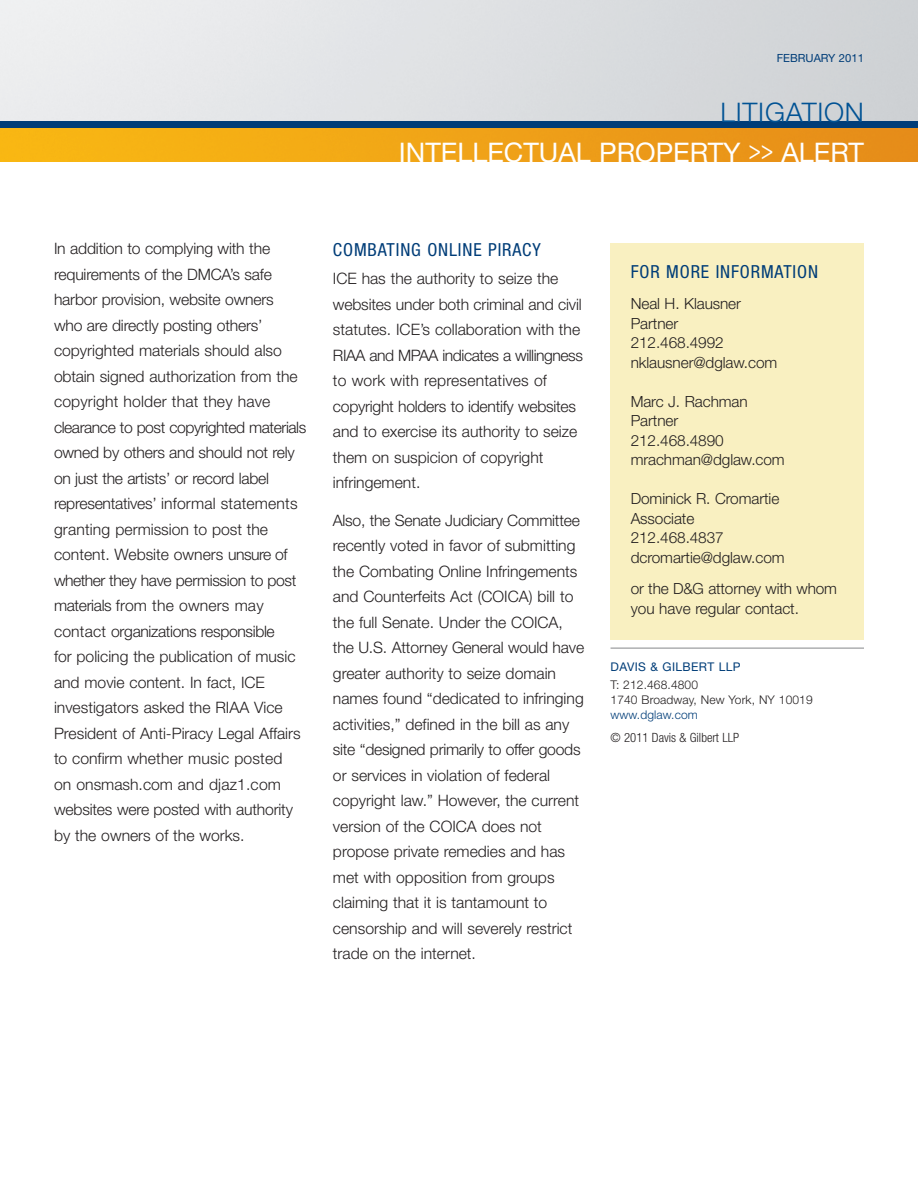
<style>
.page{position:relative;width:918px;height:1188px;background:#fff}
.page>*{position:absolute;margin:0;border:0;box-sizing:border-box;transform-origin:0 0}
.t1{font:27px "Helvetica Neue LT Std";color:#fff}
.t2{font:300 27px "Helvetica Neue LT Std";letter-spacing:.03em;color:#005294}
.t3{font:condensed 18px "Helvetica Neue LT Std";letter-spacing:.05em;color:#003d78}
.t4{font:300 15.75px/25.5px "Helvetica Neue LT Std";color:#231f20}
.t5{font:300 15.3px/19.5px "Helvetica Neue LT Std";letter-spacing:-.005em;color:#231f20}
.t6{font:300 condensed 12.75px "Helvetica Neue LT Std";color:#231f20}
.t7{font:300 12px/15px "Helvetica Neue LT Std";letter-spacing:.01em;color:#231f20}
.t8{font:12px "Helvetica Neue LT Std";letter-spacing:.035em;color:#003d78}
.t9{font:300 12px "Helvetica Neue LT Std";letter-spacing:.01em;color:#003d78}
.t10{font:11.25px "Helvetica Neue LT Std";color:#003d78}
</style>
<div class="page">
<img style="left:0;top:0;width:918px;height:122px">
<img style="left:0;top:128px;width:918px;height:34px">
<div style="left:0;top:122px;width:918px;height:6px;background:#003d78"></div>
<div style="left:611px;top:243px;width:253px;height:397px;background:#f9f0c1"></div>
<hr style="left:611px;top:648px;width:253px;height:1px;background:#939598">
<p class="t10" style="left:777px;top:54px;width:89px">FEBRUARY 2011</p>
<h1 class="t2" style="left:721px;top:102px;width:145px">LITIGATION</h1>
<h1 class="t1" style="left:399px;top:143px;width:466px">INTELLECTUAL PROPERTY &gt;&gt; ALERT</h1>
<p class="t4" style="left:54px;top:237px;width:254px">In addition to complying with the requirements of the DMCA’s safe harbor provision, website owners who are directly posting others’ copyrighted materials should also obtain signed authorization from the copyright holder that they have clearance to post copyrighted materials owned by others and should not rely on just the artists’ or record label representatives’ informal statements granting permission to post the content. Website owners unsure of whether they have permission to post materials from the owners may contact organizations responsible<br>for policing the publication of music and movie content. In fact, ICE investigators asked the RIAA Vice President of Anti-Piracy Legal Affairs to confirm whether music posted<br>on onsmash.com and djaz1.com websites were posted with authority by the owners of the works.</p>
<p class="t3" style="left:333px;top:243px;width:209px">COMBATING ONLINE PIRACY</p>
<p class="t4" style="left:333px;top:267px;width:252px">ICE has the authority to seize the websites under both criminal and civil statutes. ICE’s collaboration with the RIAA and MPAA indicates a willingness to work with representatives of copyright holders to identify websites and to exercise its authority to seize them on suspicion of copyright infringement.</p>
<p class="t4" style="left:333px;top:509px;width:253px">Also, the Senate Judiciary Committee recently voted in favor of submitting the Combating Online Infringements and Counterfeits Act (COICA) bill to the full Senate. Under the COICA, the U.S. Attorney General would have greater authority to seize domain names found “dedicated to infringing activities,” defined in the bill as any site “designed primarily to offer goods or services in violation of federal copyright law.” However, the current version of the COICA does not propose private remedies and has met with opposition from groups claiming that it is tantamount to censorship and will severely restrict trade on the internet.</p>
<p class="t3" style="left:631px;top:265px;width:189px">FOR MORE INFORMATION</p>
<p class="t5" style="left:631px;top:295px;width:148px">Neal H. Klausner<br>Partner<br>212.468.4992 nklausner@dglaw.com</p>
<p class="t5" style="left:631px;top:393px;width:156px">Marc J. Rachman<br>Partner<br>212.468.4890 mrachman@dglaw.com</p>
<p class="t5" style="left:631px;top:490px;width:155px">Dominick R. Cromartie<br>Associate<br>212.468.4837 dcromartie@dglaw.com</p>
<p class="t5" style="left:631px;top:580px;width:208px">or the D&amp;G attorney with whom you have regular contact.</p>
<p class="t8" style="left:611px;top:663px;width:132px">DAVIS &amp; GILBERT LLP</p>
<p class="t7" style="left:611px;top:678px;width:204px">T: 212.468.4800<br>1740 Broadway, New York, NY 10019</p>
<p class="t9" style="left:611px;top:711px;width:89px">www.dglaw.com</p>
<p class="t6" style="left:611px;top:733px;width:130px">© 2011 Davis &amp; Gilbert LLP</p>
</div>
